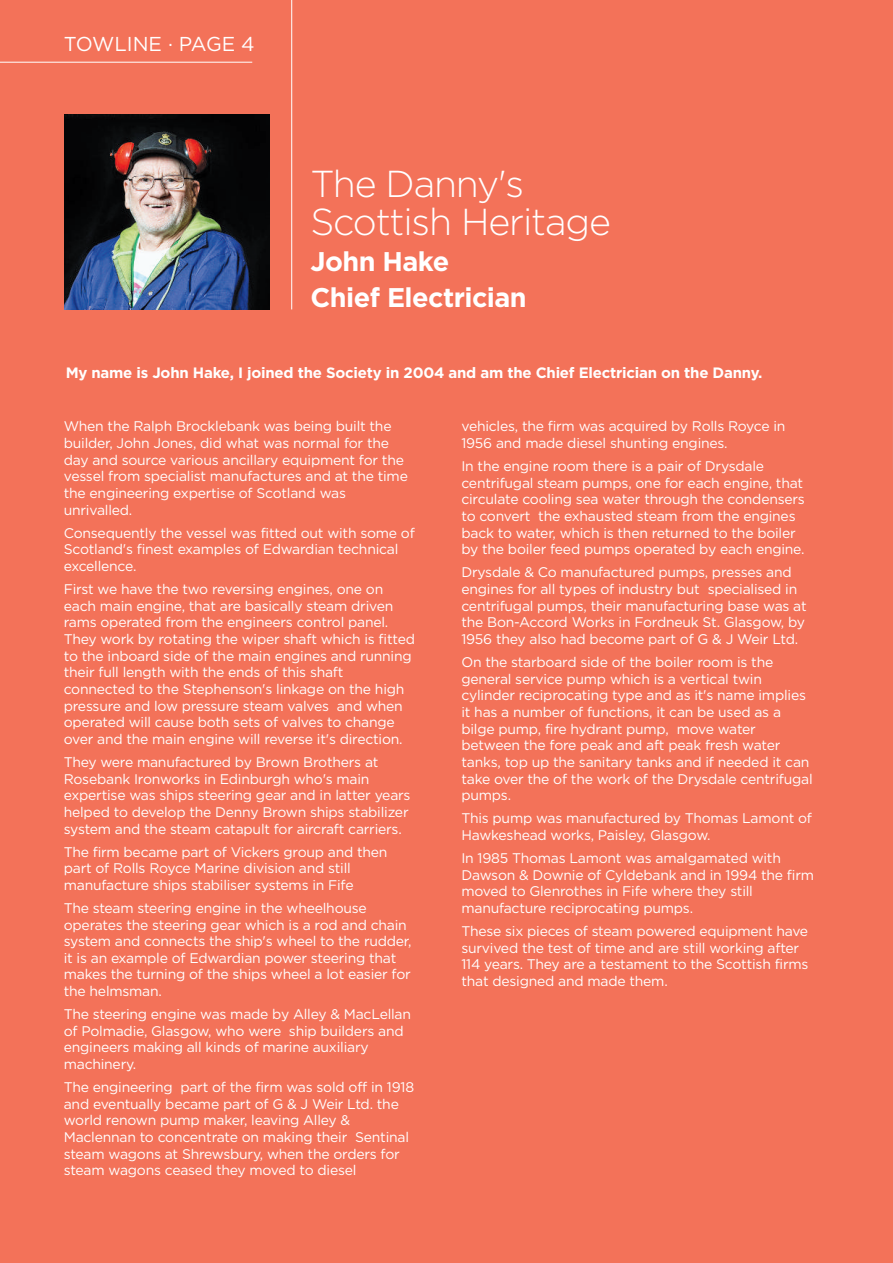
<style>
.page{position:relative;width:893px;height:1263px;background:#f37259}
.page>*{position:absolute;margin:0;border:0;box-sizing:border-box;transform-origin:0 0}
.t1{font:300 37.5px/37.5px "Gotham";letter-spacing:-.03em;color:#fff}
.t2{font:700 27px/36px "Gotham";letter-spacing:-.02em;color:#fff}
.t3{font:20.1px "Gotham";color:#fff}
.t4{font:700 15px "Gotham";letter-spacing:-.015em;color:#fff}
.t5{font:13.95px/16.6px "Gotham";letter-spacing:-.015em;color:#fff}
</style>
<div class="page">
<hr style="left:0;top:62px;width:252px;height:1px;background:#fff">
<hr style="left:291px;top:0;width:1px;height:309px;background:#fff">
<img style="left:64px;top:114px;width:205px;height:196px">
<h3 class="t3" style="left:64px;top:36px;width:192px">TOWLINE · PAGE 4</h3>
<h1 class="t1" style="left:310px;top:168px;width:302px">The Danny's<br>Scottish Heritage</h1>
<h2 class="t2" style="left:310px;top:246px;width:218px">John Hake<br>Chief Electrician</h2>
<p class="t4" style="left:66px;top:367px;width:698px">My name is John Hake, I joined the Society in 2004 and am the Chief Electrician on the Danny.</p>
<p class="t5" style="left:64px;top:419px;width:346px">When the Ralph Brocklebank was being built the builder, John Jones, did what was normal for the day and source various ancillary equipment for the vessel from specialist manufactures and at the time the engineering expertise of Scotland was unrivalled.</p>
<p class="t5" style="left:64px;top:526px;width:353px">Consequently the vessel was fitted out with some of<br>Scotland's finest examples of Edwardian technical excellence.</p>
<p class="t5" style="left:64px;top:582px;width:353px">First we have the two reversing engines, one on each main engine, that are basically steam driven rams operated from the engineers control panel.<br>They work by rotating the wiper shaft which is fitted to the inboard side of the main engines and running their full length with the ends of this shaft connected to the Stephenson's linkage on the high pressure and low pressure steam valves and when operated will cause both sets of valves to change over and the main engine will reverse it's direction.</p>
<p class="t5" style="left:64px;top:755px;width:348px">They were manufactured by Brown Brothers at Rosebank Ironworks in Edinburgh who's main expertise was ships steering gear and in latter years helped to develop the Denny Brown ships stabilizer system and the steam catapult for aircraft carriers.</p>
<p class="t5" style="left:64px;top:844px;width:325px">The firm became part of Vickers group and then part of Rolls Royce Marine division and still manufacture ships stabiliser systems in Fife</p>
<p class="t5" style="left:64px;top:901px;width:349px">The steam steering engine in the wheelhouse operates the steering gear which is a rod and chain system and connects the ship's wheel to the rudder, it is an example of Edwardian power steering that makes the turning of the ships wheel a lot easier for the helmsman.</p>
<p class="t5" style="left:64px;top:1007px;width:349px">The steering engine was made by Alley &amp; MacLellan of Polmadie, Glasgow, who were ship builders and engineers making all kinds of marine auxiliary machinery.</p>
<p class="t5" style="left:64px;top:1080px;width:352px">The engineering part of the firm was sold off in 1918 and eventually became part of G &amp; J Weir Ltd. the world renown pump maker, leaving Alley &amp; Maclennan to concentrate on making their Sentinal steam wagons at Shrewsbury, when the orders for steam wagons ceased they moved to diesel</p>
<p class="t5" style="left:461px;top:419px;width:325px">vehicles, the firm was acquired by Rolls Royce in<br>1956 and made diesel shunting engines.</p>
<p class="t5" style="left:461px;top:459px;width:345px">In the engine room there is a pair of Drysdale centrifugal steam pumps, one for each engine, that circulate cooling sea water through the condensers to convert the exhausted steam from the engines back to water, which is then returned to the boiler by the boiler feed pumps operated by each engine.</p>
<p class="t5" style="left:461px;top:565px;width:347px">Drysdale &amp; Co manufactured pumps, presses and engines for all types of industry but specialised in centrifugal pumps, their manufacturing base was at the Bon-Accord Works in Fordneuk St. Glasgow, by 1956 they also had become part of G &amp; J Weir Ltd.</p>
<p class="t5" style="left:461px;top:655px;width:353px">On the starboard side of the boiler room is the general service pump which is a vertical twin cylinder reciprocating type and as it's name implies it has a number of functions, it can be used as a bilge pump, fire hydrant pump, move water between the fore peak and aft peak fresh water tanks, top up the sanitary tanks and if needed it can take over the of the work of the Drysdale centrifugal pumps.</p>
<p class="t5" style="left:461px;top:811px;width:352px">This pump was manufactured by Thomas Lamont of<br>Hawkeshead works, Paisley, Glasgow.</p>
<p class="t5" style="left:461px;top:851px;width:354px">In 1985 Thomas Lamont was amalgamated with Dawson &amp; Downie of Cyldebank and in 1994 the firm moved to Glenrothes in Fife where they still manufacture reciprocating pumps.</p>
<p class="t5" style="left:461px;top:924px;width:349px">These six pieces of steam powered equipment have survived the test of time and are still working after 114 years. They are a testament to the Scottish firms that designed and made them.</p>
</div>
